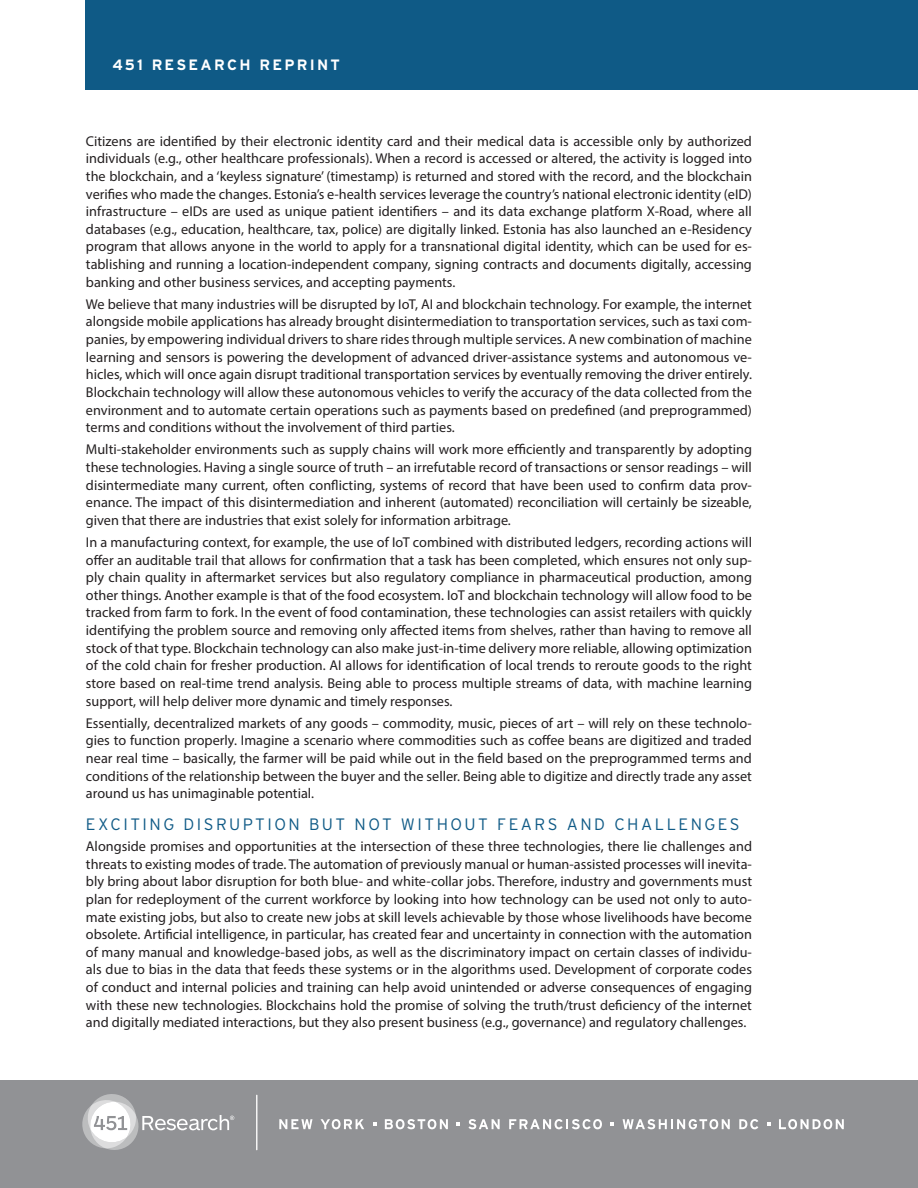
<style>
.page{position:relative;width:918px;height:1188px;background:#fff}
.page>*{position:absolute;margin:0;border:0;box-sizing:border-box;transform-origin:0 0}
.Hed_30_Shorter{font:300 16.5px "Interstate";letter-spacing:.15em;color:#0f5a86}
.Header{font:700 15px "Interstate";letter-spacing:.15em;color:#fff}
.Myriad_Body{font:14.25px/17.7px "Myriad Pro";color:#231f20;text-align:justify}
</style>
<div class="page">
<div style="left:0;top:1080px;width:918px;height:108px;background:#919295"></div>
<hr style="left:256px;top:1095px;width:1px;height:55px;background:#fff">
<svg style="left:82px;top:1094px;width:152px;height:56px"></svg>
<svg style="left:279px;top:1119px;width:34px;height:10px"></svg>
<svg style="left:321px;top:1119px;width:43px;height:10px"></svg>
<svg style="left:385px;top:1119px;width:63px;height:10px"></svg>
<svg style="left:468px;top:1119px;width:32px;height:10px"></svg>
<svg style="left:509px;top:1119px;width:93px;height:10px"></svg>
<svg style="left:623px;top:1119px;width:107px;height:10px"></svg>
<svg style="left:739px;top:1119px;width:19px;height:10px"></svg>
<svg style="left:779px;top:1119px;width:65px;height:10px"></svg>
<svg style="left:373px;top:1122px;width:3px;height:4px"></svg>
<svg style="left:456px;top:1122px;width:4px;height:4px"></svg>
<svg style="left:611px;top:1122px;width:3px;height:4px"></svg>
<svg style="left:767px;top:1122px;width:3px;height:4px"></svg>
<div style="left:86px;top:0;width:832px;height:90px;background:#0f5a86"></div>
<p class="Header" style="left:112px;top:55px;width:229px">451 RESEARCH REPRINT</p>
<p class="Myriad_Body" style="left:86px;top:132px;width:668px">Citizens are identified by their electronic identity card and their medical data is accessible only by authorized individuals (e.g., other healthcare professionals). When a record is accessed or altered, the activity is logged into the blockchain, and a ‘keyless signature’ (timestamp) is returned and stored with the record, and the blockchain verifies who made the changes. Estonia’s e-health services leverage the country’s national electronic identity (eID) infrastructure – eIDs are used as unique patient identifiers – and its data exchange platform X-Road, where all databases (e.g., education, healthcare, tax, police) are digitally linked. Estonia has also launched an e-Residency program that allows anyone in the world to apply for a transnational digital identity, which can be used for es&shy;tablishing and running a location-independent company, signing contracts and documents digitally, accessing banking and other business services, and accepting payments.</p>
<p class="Myriad_Body" style="left:86px;top:295px;width:668px">We believe that many industries will be disrupted by IoT, AI and blockchain technology. For example, the internet alongside mobile applications has already brought disintermediation to transportation services, such as taxi com&shy;panies, by empowering individual drivers to share rides through multiple services. A new combination of machine learning and sensors is powering the development of advanced driver-assistance systems and autonomous ve&shy;hicles, which will once again disrupt traditional transportation services by eventually removing the driver entirely.<br>Blockchain technology will allow these autonomous vehicles to verify the accuracy of the data collected from the environment and to automate certain operations such as payments based on predefined (and preprogrammed) terms and conditions without the involvement of third parties.</p>
<p class="Myriad_Body" style="left:86px;top:440px;width:668px">Multi-stakeholder environments such as supply chains will work more efficiently and transparently by adopting these technologies. Having a single source of truth – an irrefutable record of transactions or sensor readings – will disintermediate many current, often conflicting, systems of record that have been used to confirm data prov&shy;enance. The impact of this disintermediation and inherent (automated) reconciliation will certainly be sizeable, given that there are industries that exist solely for information arbitrage.</p>
<p class="Myriad_Body" style="left:86px;top:533px;width:668px">In a manufacturing context, for example, the use of IoT combined with distributed ledgers, recording actions will offer an auditable trail that allows for confirmation that a task has been completed, which ensures not only sup&shy;ply chain quality in aftermarket services but also regulatory compliance in pharmaceutical production, among other things. Another example is that of the food ecosystem. IoT and blockchain technology will allow food to be tracked from farm to fork. In the event of food contamination, these technologies can assist retailers with quickly identifying the problem source and removing only affected items from shelves, rather than having to remove all stock of that type. Blockchain technology can also make just-in-time delivery more reliable, allowing optimization of the cold chain for fresher production. AI allows for identification of local trends to reroute goods to the right store based on real-time trend analysis. Being able to process multiple streams of data, with machine learning support, will help deliver more dynamic and timely responses.</p>
<p class="Myriad_Body" style="left:86px;top:714px;width:668px">Essentially, decentralized markets of any goods – commodity, music, pieces of art – will rely on these technolo&shy;gies to function properly. Imagine a scenario where commodities such as coffee beans are digitized and traded near real time – basically, the farmer will be paid while out in the field based on the preprogrammed terms and conditions of the relationship between the buyer and the seller. Being able to digitize and directly trade any asset around us has unimaginable potential.</p>
<p class="Hed_30_Shorter" style="left:86px;top:815px;width:655px">EXCITING DISRUPTION BUT NOT WITHOUT FEARS AND CHALLENGES</p>
<p class="Myriad_Body" style="left:86px;top:837px;width:668px">Alongside promises and opportunities at the intersection of these three technologies, there lie challenges and threats to existing modes of trade. The automation of previously manual or human-assisted processes will inevita&shy;bly bring about labor disruption for both blue- and white-collar jobs. Therefore, industry and governments must plan for redeployment of the current workforce by looking into how technology can be used not only to auto&shy;mate existing jobs, but also to create new jobs at skill levels achievable by those whose livelihoods have become obsolete. Artificial intelligence, in particular, has created fear and uncertainty in connection with the automation of many manual and knowledge-based jobs, as well as the discriminatory impact on certain classes of individu&shy;als due to bias in the data that feeds these systems or in the algorithms used. Development of corporate codes of conduct and internal policies and training can help avoid unintended or adverse consequences of engaging with these new technologies. Blockchains hold the promise of solving the truth/trust deficiency of the internet and digitally mediated interactions, but they also present business (e.g., governance) and regulatory challenges.</p>
</div>
